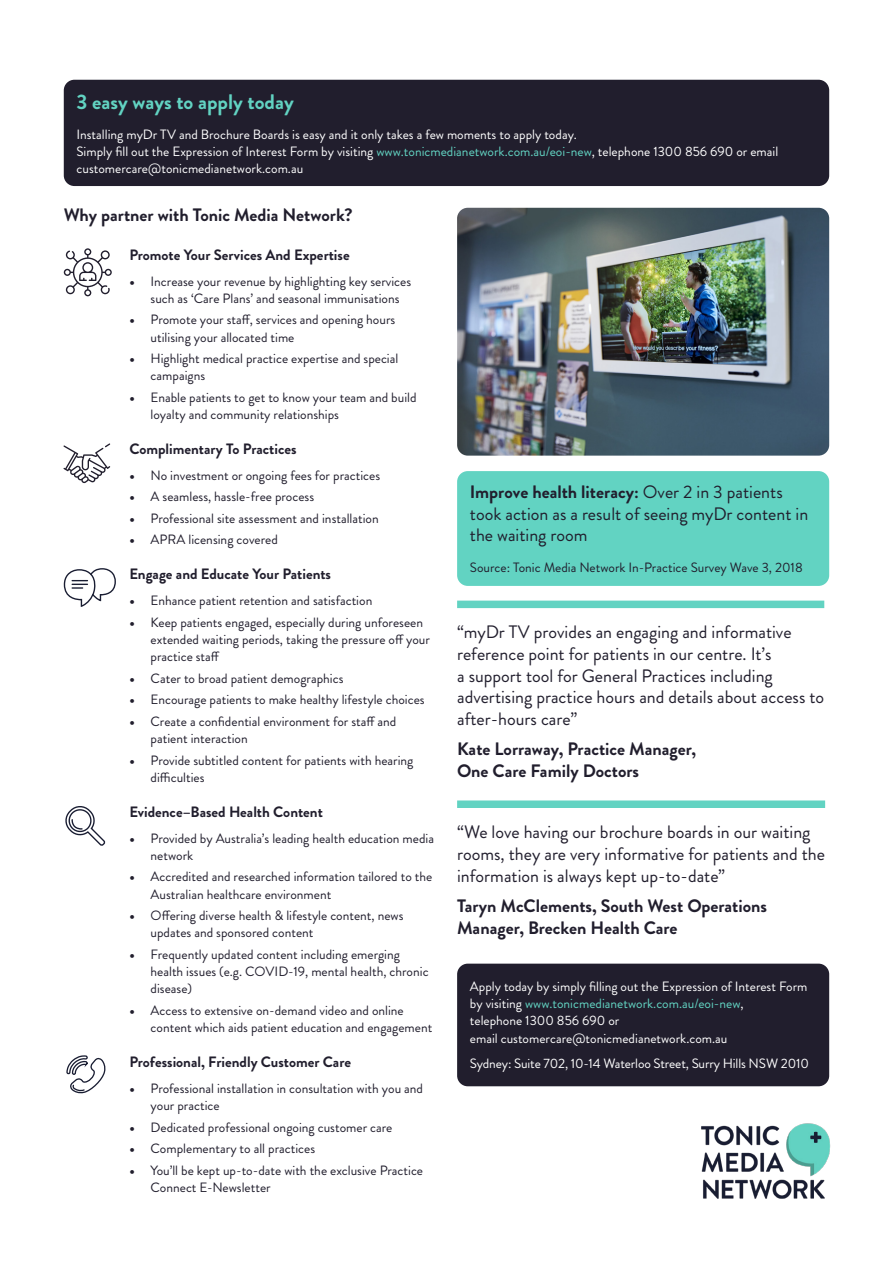
<style>
.page{position:relative;width:893px;height:1263px;background:#fff}
.page>*{position:absolute;margin:0;border:0;box-sizing:border-box;transform-origin:0 0}
.t1{font:700 21px "Brandon Grotesque";color:#62d3c2}
.Body{font:18px/21.8px "Brandon Grotesque";color:#211e2d}
.Body-2{font:700 18px/21.8px "Brandon Grotesque";color:#211e2d}
.t2{font:700 15px "Brandon Grotesque";color:#211e2d}
.Body-3{font:13.5px/17.2px "Brandon Grotesque";color:#211e2d}
.Body-4{font:13.5px/17.2px "Brandon Grotesque";color:#fff}
.s1{color:#62d3c2}
.s2{font-weight:900}
.s3{font-weight:700}
</style>
<div class="page">
<img style="left:701px;top:1123px;width:130px;height:76px">
<div style="left:64px;top:80px;width:765px;height:106px;background:#211e2d;border-radius:11px"></div>
<div style="left:457px;top:964px;width:372px;height:122px;background:#211e2d;border-radius:11px"></div>
<div style="left:457px;top:601px;width:367px;height:7px;background:#62d3c2"></div>
<div style="left:457px;top:800px;width:368px;height:8px;background:#62d3c2"></div>
<div style="left:457px;top:471px;width:372px;height:115px;background:#62d3c2;border-radius:11px"></div>
<svg style="left:64px;top:568px;width:52px;height:39px"></svg>
<svg style="left:66px;top:1055px;width:39px;height:38px"></svg>
<svg style="left:65px;top:806px;width:40px;height:40px"></svg>
<svg style="left:63px;top:443px;width:47px;height:40px"></svg>
<svg style="left:64px;top:248px;width:48px;height:48px"></svg>
<img style="left:457px;top:208px;width:372px;height:248px">
<h1 class="t1" style="left:77px;top:87px;width:219px">3 easy ways to apply today</h1>
<p class="Body-4" style="left:77px;top:126px;width:703px">Installing myDr TV and Brochure Boards is easy and it only takes a few moments to apply today.<br>Simply fill out the Expression of Interest Form by visiting <span class="s1">www.tonicmedianetwork.com.au/eoi-new</span>, telephone 1300 856 690 or email customercare@tonicmedianetwork.com.au</p>
<h1 class="Body-2" style="left:64px;top:204px;width:290px">Why partner with Tonic Media Network?</h1>
<h2 class="t2" style="left:129px;top:244px;width:222px">Promote Your Services And Expertise</h2>
<p class="Body-3" style="left:151px;top:273px;width:262px;text-indent:-21px"><span class="s2">•</span> Increase your revenue by highlighting key services such as ‘Care Plans’ and seasonal immunisations</p>
<p class="Body-3" style="left:151px;top:311px;width:246px;text-indent:-21px"><span class="s2">•</span> Promote your staff, services and opening hours utilising your allocated time</p>
<p class="Body-3" style="left:151px;top:350px;width:249px;text-indent:-21px"><span class="s2">•</span> Highlight medical practice expertise and special campaigns</p>
<p class="Body-3" style="left:151px;top:389px;width:267px;text-indent:-21px"><span class="s2">•</span> Enable patients to get to know your team and build loyalty and community relationships</p>
<h2 class="t2" style="left:129px;top:438px;width:169px">Complimentary To Practices</h2>
<p class="Body-3" style="left:129px;top:467px;width:252px"><span class="s2">•</span> No investment or ongoing fees for practices</p>
<p class="Body-3" style="left:129px;top:488px;width:186px"><span class="s2">•</span> A seamless, hassle-free process</p>
<p class="Body-3" style="left:129px;top:510px;width:251px"><span class="s2">•</span> Professional site assessment and installation</p>
<p class="Body-3" style="left:129px;top:531px;width:150px"><span class="s2">•</span> APRA licensing covered</p>
<h2 class="t2" style="left:129px;top:564px;width:203px">Engage and Educate Your Patients</h2>
<p class="Body-3" style="left:129px;top:592px;width:244px"><span class="s2">•</span> Enhance patient retention and satisfaction</p>
<p class="Body-3" style="left:151px;top:614px;width:281px;text-indent:-21px"><span class="s2">•</span> Keep patients engaged, especially during unforeseen extended waiting periods, taking the pressure off your practice staff</p>
<p class="Body-3" style="left:129px;top:670px;width:216px"><span class="s2">•</span> Cater to broad patient demographics</p>
<p class="Body-3" style="left:129px;top:691px;width:297px"><span class="s2">•</span> Encourage patients to make healthy lifestyle choices</p>
<p class="Body-3" style="left:151px;top:713px;width:247px;text-indent:-21px"><span class="s2">•</span> Create a confidential environment for staff and patient interaction</p>
<p class="Body-3" style="left:151px;top:751px;width:264px;text-indent:-21px"><span class="s2">•</span> Provide subtitled content for patients with hearing difficulties</p>
<h2 class="t2" style="left:129px;top:801px;width:195px">Evidence–Based Health Content</h2>
<p class="Body-3" style="left:151px;top:829px;width:285px;text-indent:-21px"><span class="s2">•</span> Provided by Australia’s leading health education media network</p>
<p class="Body-3" style="left:151px;top:868px;width:283px;text-indent:-21px"><span class="s2">•</span> Accredited and researched information tailored to the<br>Australian healthcare environment</p>
<p class="Body-3" style="left:151px;top:907px;width:254px;text-indent:-21px"><span class="s2">•</span> Offering diverse health &amp; lifestyle content, news updates and sponsored content</p>
<p class="Body-3" style="left:151px;top:946px;width:280px;text-indent:-21px"><span class="s2">•</span> Frequently updated content including emerging health issues (e.g. COVID-19, mental health, chronic disease)</p>
<p class="Body-3" style="left:151px;top:1002px;width:283px;text-indent:-21px"><span class="s2">•</span> Access to extensive on-demand video and online content which aids patient education and engagement</p>
<h2 class="t2" style="left:129px;top:1051px;width:223px">Professional, Friendly Customer Care</h2>
<p class="Body-3" style="left:151px;top:1080px;width:274px;text-indent:-21px"><span class="s2">•</span> Professional installation in consultation with you and your practice</p>
<p class="Body-3" style="left:129px;top:1118px;width:265px"><span class="s2">•</span> Dedicated professional ongoing customer care</p>
<p class="Body-3" style="left:129px;top:1140px;width:187px"><span class="s2">•</span> Complementary to all practices</p>
<p class="Body-3" style="left:151px;top:1161px;width:274px;text-indent:-21px"><span class="s2">•</span> You’ll be kept up-to-date with the exclusive Practice<br>Connect E-Newsletter</p>
<p class="Body" style="left:470px;top:481px;width:340px"><span class="s3">Improve health literacy:</span> Over 2 in 3 patients took action as a result of seeing myDr content in the waiting room</p>
<p class="Body-3" style="left:470px;top:559px;width:334px">Source: Tonic Media Network In-Practice Survey Wave 3, 2018</p>
<p class="Body" style="left:457px;top:621px;width:369px">“myDr TV provides an engaging and informative reference point for patients in our centre. It’s<br>a support tool for General Practices including advertising practice hours and details about access to after-hours care”</p>
<p class="Body-2" style="left:457px;top:739px;width:241px">Kate Lorraway, Practice Manager,<br>One Care Family Doctors</p>
<p class="Body" style="left:457px;top:821px;width:369px">“We love having our brochure boards in our waiting rooms, they are very informative for patients and the information is always kept up-to-date”</p>
<p class="Body-2" style="left:457px;top:895px;width:312px">Taryn McClements, South West Operations<br>Manager, Brecken Health Care</p>
<p class="Body-4" style="left:470px;top:978px;width:339px">Apply today by simply filling out the Expression of Interest Form by visiting <span class="s1">www.tonicmedianetwork.com.au/eoi-new</span>,<br>telephone 1300 856 690 or<br>email customercare@tonicmedianetwork.com.au</p>
<p class="Body-4" style="left:470px;top:1055px;width:341px">Sydney: Suite 702, 10-14 Waterloo Street, Surry Hills NSW 2010</p>
</div>
